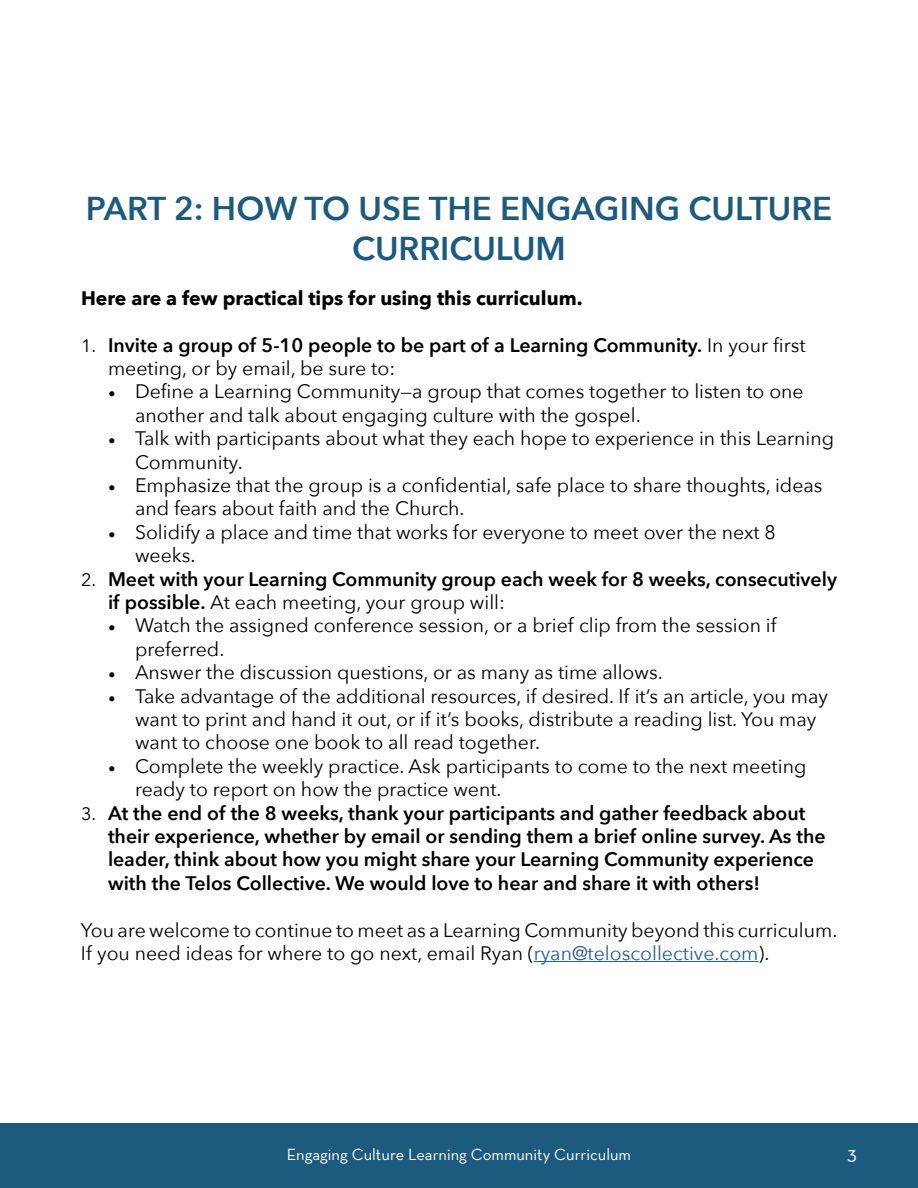
<style>
.page{position:relative;width:918px;height:1188px;background:#fff}
.page>*{position:absolute;margin:0;border:0;box-sizing:border-box;transform-origin:0 0}
.t1{font:600 33px/39.6px "Avenir Next";color:#1d5b7e;text-align:center}
.t2{font:19.5px/23.4px "Avenir Next";color:#000}
.t3{font:600 19.5px/23.4px "Avenir Next";color:#000}
.t4{font:700 19.5px "Avenir Next";color:#000}
.t5{font:19.5px "Neutra Text";color:#fff}
.t6{font:16.5px "Neutra Text";color:#fff}
.s1{font-weight:400;font-size:18px}
.s2{font-weight:400}
.s3{font-family:"Minion Pro"}
.s4{color:#215e9e}
</style>
<div class="page">
<div style="left:0;top:1123px;width:918px;height:65px;background:#1d5b7e"></div>
<hr style="left:534px;top:961px;width:225px;height:1px;background:#215e9e">
<h1 class="t1" style="left:86px;top:190px;width:748px">PART 2: HOW TO USE THE ENGAGING CULTURE<br>CURRICULUM</h1>
<p class="t4" style="left:81px;top:285px;width:503px">Here are a few practical tips for using this curriculum.</p>
<p class="t3" style="left:108px;top:334px;width:699px;text-indent:-27px"><span class="s1">1.</span> Invite a group of 5-10 people to be part of a Learning Community. <span class="s2">In your first meeting, or by email, be sure to:</span></p>
<p class="t2" style="left:135px;top:381px;width:670px;text-indent:-27px"><span class="s3">•</span> Define a Learning Community—a group that comes together to listen to one another and talk about engaging culture with the gospel.</p>
<p class="t2" style="left:135px;top:427px;width:700px;text-indent:-27px"><span class="s3">•</span> Talk with participants about what they each hope to experience in this Learning<br>Community.</p>
<p class="t2" style="left:135px;top:474px;width:689px;text-indent:-27px"><span class="s3">•</span> Emphasize that the group is a confidential, safe place to share thoughts, ideas and fears about faith and the Church.</p>
<p class="t2" style="left:135px;top:521px;width:642px;text-indent:-27px"><span class="s3">•</span> Solidify a place and time that works for everyone to meet over the next 8 weeks.</p>
<p class="t3" style="left:108px;top:568px;width:731px;text-indent:-27px"><span class="s1">2.</span> Meet with your Learning Community group each week for 8 weeks, consecutively if possible. <span class="s2">At each meeting, your group will:</span></p>
<p class="t2" style="left:135px;top:615px;width:643px;text-indent:-27px"><span class="s3">•</span> Watch the assigned conference session, or a brief clip from the session if preferred.</p>
<p class="t2" style="left:108px;top:661px;width:556px"><span class="s3">•</span> Answer the discussion questions, or as many as time allows.</p>
<p class="t2" style="left:135px;top:685px;width:694px;text-indent:-27px"><span class="s3">•</span> Take advantage of the additional resources, if desired. If it’s an article, you may want to print and hand it out, or if it’s books, distribute a reading list. You may want to choose one book to all read together.</p>
<p class="t2" style="left:135px;top:755px;width:673px;text-indent:-27px"><span class="s3">•</span> Complete the weekly practice. Ask participants to come to the next meeting ready to report on how the practice went.</p>
<p class="t3" style="left:108px;top:802px;width:719px;text-indent:-27px"><span class="s1">3.</span> At the end of the 8 weeks, thank your participants and gather feedback about their experience, whether by email or sending them a brief online survey. As the leader, think about how you might share your Learning Community experience with the Telos Collective. We would love to hear and share it with others!</p>
<p class="t2" style="left:81px;top:919px;width:758px">You are welcome to continue to meet as a Learning Community beyond this curriculum.<br>If you need ideas for where to go next, email Ryan (<span class="s4">ryan@teloscollective.com</span>).</p>
<p class="t6" style="left:287px;top:1144px;width:346px">Engaging Culture Learning Community Curriculum</p>
<p class="t5" style="left:847px;top:1142px;width:11px">3</p>
</div>
